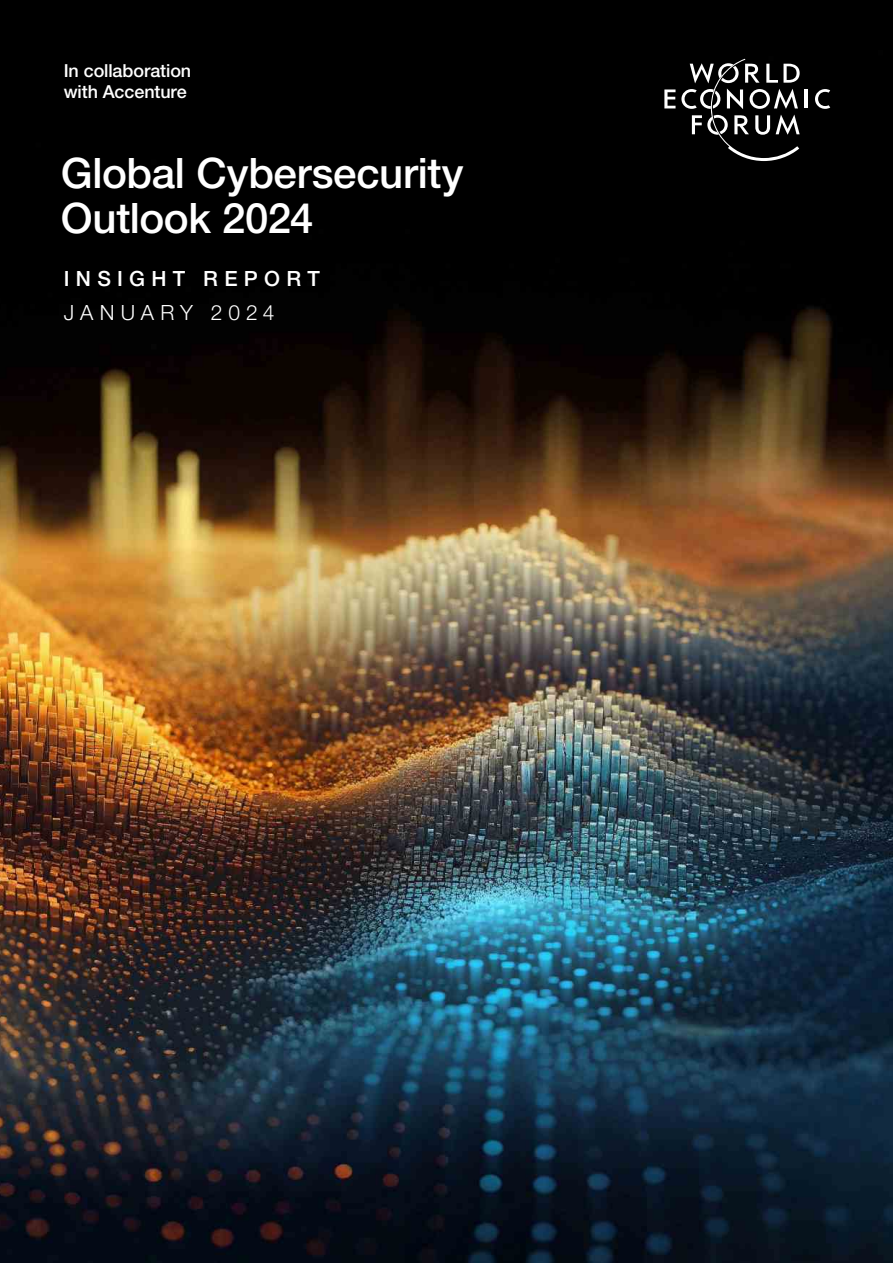
<style>
.page{position:relative;width:893px;height:1263px;background:#fff}
.page>*{position:absolute;margin:0;border:0;box-sizing:border-box;transform-origin:0 0}
.t1{font:500 42px/45px "Helvetica Neue LT Pro";letter-spacing:-.01em;color:#fff}
.t2{font:500 21px "Helvetica Neue LT Pro";letter-spacing:.3em;color:#fff}
.t3{font:300 21px "Helvetica Neue LT Pro";letter-spacing:.28em;color:#fff}
.t4{font:500 18px/21.6px "Helvetica Neue LT Pro";letter-spacing:-.005em;color:#fff}
</style>
<div class="page">
<img style="left:0;top:0;width:893px;height:1263px">
<svg style="left:664px;top:89px;width:11px;height:19px"></svg>
<hr style="left:805px;top:89px;width:3px;height:19px;background:#fff">
<svg style="left:815px;top:89px;width:15px;height:20px"></svg>
<svg style="left:681px;top:59px;width:119px;height:102px;background:#333"></svg>
<p class="t4" style="left:64px;top:59px;width:129px">In collaboration with Accenture</p>
<p class="t1" style="left:61px;top:150px;width:404px">Global Cybersecurity<br>Outlook 2024</p>
<p class="t2" style="left:64px;top:266px;width:258px">INSIGHT REPORT</p>
<p class="t3" style="left:64px;top:300px;width:212px">JANUARY 2024</p>
</div>
